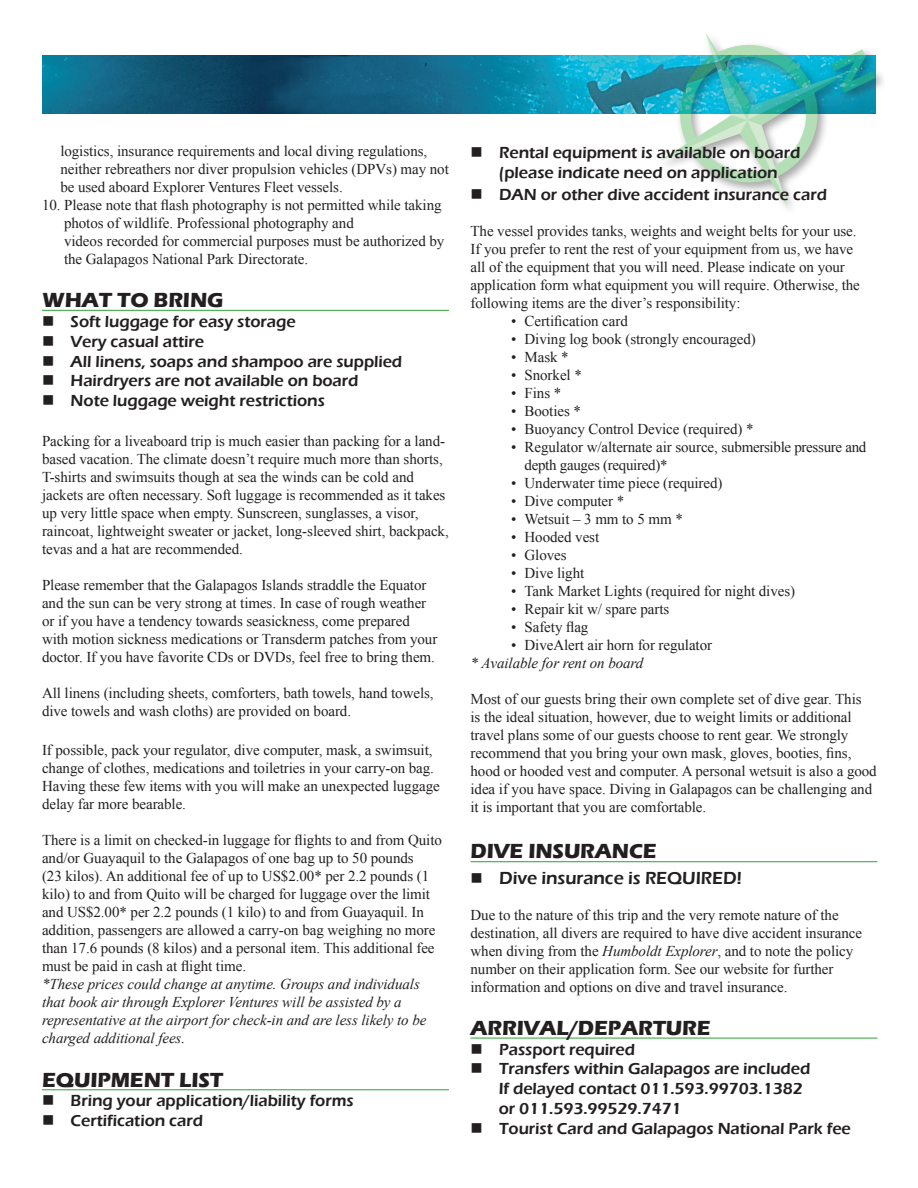
<style>
.page{position:relative;width:918px;height:1188px;background:#fff}
.page>*{position:absolute;margin:0;border:0;box-sizing:border-box;transform-origin:0 0}
.t1{font:700 21px "Eras ITC";letter-spacing:-.005em;color:#231f20}
.t2{font:600 18px "Eras ITC";letter-spacing:-.005em;color:#231f20}
.t3{font:600 16.5px/19.8px "Eras ITC";letter-spacing:-.005em;color:#231f20;text-align:center}
.t4{font:15px/18px "Times New Roman";letter-spacing:-.005em;color:#231f20}
.t5{font:italic 15px/18px "Times New Roman";letter-spacing:-.005em;color:#231f20}
.s1{font-style:italic}
</style>
<div class="page">
<img style="left:42px;top:55px;width:613px;height:59px">
<svg style="left:655px;top:55px;width:228px;height:154px"></svg>
<hr style="left:42px;top:310px;width:407px;height:1px;background:#40ae49">
<hr style="left:42px;top:1089px;width:407px;height:1px;background:#40ae49">
<hr style="left:471px;top:861px;width:407px;height:1px;background:#40ae49">
<hr style="left:471px;top:1038px;width:407px;height:1px;background:#40ae49">
<svg style="left:660px;top:34px;width:216px;height:172px"></svg>
<p class="t4" style="left:60px;top:142px;width:390px">logistics, insurance requirements and local diving regulations, neither rebreathers nor diver propulsion vehicles (DPVs) may not be used aboard Explorer Ventures Fleet vessels.</p>
<p class="t4" style="left:64px;top:196px;width:382px;text-indent:-22px">10. Please note that flash photography is not permitted while taking photos of wildlife. Professional photography and<br>videos recorded for commercial purposes must be authorized by the Galapagos National Park Directorate.</p>
<p class="t1" style="left:42px;top:288px;width:183px">WHAT TO BRING</p>
<p class="t3" style="left:42px;top:312px;width:255px">■ Soft luggage for easy storage</p>
<p class="t3" style="left:42px;top:331px;width:164px">■ Very casual attire</p>
<p class="t3" style="left:42px;top:351px;width:362px">■ All linens, soaps and shampoo are supplied</p>
<p class="t3" style="left:42px;top:371px;width:318px">■ Hairdryers are not available on board</p>
<p class="t3" style="left:42px;top:391px;width:285px">■ Note luggage weight restrictions</p>
<p class="t4" style="left:42px;top:431px;width:408px">Packing for a liveaboard trip is much easier than packing for a land&shy;based vacation. The climate doesn’t require much more than shorts, T-shirts and swimsuits though at sea the winds can be cold and jackets are often necessary. Soft luggage is recommended as it takes up very little space when empty. Sunscreen, sunglasses, a visor, raincoat, lightweight sweater or jacket, long-sleeved shirt, backpack, tevas and a hat are recommended.</p>
<p class="t4" style="left:42px;top:575px;width:397px">Please remember that the Galapagos Islands straddle the Equator and the sun can be very strong at times. In case of rough weather or if you have a tendency towards seasickness, come prepared with motion sickness medications or Transderm patches from your doctor. If you have favorite CDs or DVDs, feel free to bring them.</p>
<p class="t4" style="left:42px;top:683px;width:393px">All linens (including sheets, comforters, bath towels, hand towels, dive towels and wash cloths) are provided on board.</p>
<p class="t4" style="left:42px;top:741px;width:399px">If possible, pack your regulator, dive computer, mask, a swimsuit, change of clothes, medications and toiletries in your carry-on bag.<br>Having these few items with you will make an unexpected luggage delay far more bearable.</p>
<p class="t4" style="left:42px;top:831px;width:402px">There is a limit on checked-in luggage for flights to and from Quito and/or Guayaquil to the Galapagos of one bag up to 50 pounds<br>(23 kilos). An additional fee of up to US$2.00* per 2.2 pounds (1 kilo) to and from Quito will be charged for luggage over the limit and US$2.00* per 2.2 pounds (1 kilo) to and from Guayaquil. In addition, passengers are allowed a carry-on bag weighing no more than 17.6 pounds (8 kilos) and a personal item. This additional fee must be paid in cash at flight time.</p>
<p class="t5" style="left:42px;top:975px;width:386px">*These prices could change at anytime. Groups and individuals that book air through Explorer Ventures will be assisted by a representative at the airport for check-in and are less likely to be charged additional fees.</p>
<p class="t1" style="left:42px;top:1067px;width:183px">EQUIPMENT LIST</p>
<p class="t3" style="left:42px;top:1091px;width:313px">■ Bring your application/liability forms</p>
<p class="t3" style="left:42px;top:1111px;width:163px">■ Certification card</p>
<p class="t3" style="left:471px;top:143px;width:331px">■ Rental equipment is available on board (please indicate need on application</p>
<p class="t3" style="left:471px;top:184px;width:358px">■ DAN or other dive accident insurance card</p>
<p class="t4" style="left:471px;top:221px;width:391px">The vessel provides tanks, weights and weight belts for your use.<br>If you prefer to rent the rest of your equipment from us, we have all of the equipment that you will need. Please indicate on your application form what equipment you will require. Otherwise, the following items are the diver’s responsibility:</p>
<p class="t4" style="left:511px;top:311px;width:118px">• Certification card</p>
<p class="t4" style="left:511px;top:329px;width:246px">• Diving log book (strongly encouraged)</p>
<p class="t4" style="left:511px;top:347px;width:59px">• Mask *</p>
<p class="t4" style="left:511px;top:365px;width:72px">• Snorkel *</p>
<p class="t4" style="left:511px;top:383px;width:52px">• Fins *</p>
<p class="t4" style="left:511px;top:401px;width:71px">• Booties *</p>
<p class="t4" style="left:511px;top:419px;width:244px">• Buoyancy Control Device (required) *</p>
<p class="t4" style="left:525px;top:437px;width:343px;text-indent:-14px">• Regulator w/alternate air source, submersible pressure and depth gauges (required)*</p>
<p class="t4" style="left:511px;top:473px;width:213px">• Underwater time piece (required)</p>
<p class="t4" style="left:511px;top:491px;width:115px">• Dive computer *</p>
<p class="t4" style="left:511px;top:509px;width:173px">• Wetsuit – 3 mm to 5 mm *</p>
<p class="t4" style="left:511px;top:527px;width:90px">• Hooded vest</p>
<p class="t4" style="left:511px;top:545px;width:57px">• Gloves</p>
<p class="t4" style="left:511px;top:563px;width:75px">• Dive light</p>
<p class="t4" style="left:511px;top:581px;width:286px">• Tank Market Lights (required for night dives)</p>
<p class="t4" style="left:511px;top:599px;width:160px">• Repair kit w/ spare parts</p>
<p class="t4" style="left:511px;top:617px;width:79px">• Safety flag</p>
<p class="t4" style="left:511px;top:635px;width:203px">• DiveAlert air horn for regulator</p>
<p class="t5" style="left:471px;top:653px;width:174px">* Available for rent on board</p>
<p class="t4" style="left:471px;top:689px;width:408px">Most of our guests bring their own complete set of dive gear. This<br>is the ideal situation, however, due to weight limits or additional travel plans some of our guests choose to rent gear. We strongly recommend that you bring your own mask, gloves, booties, fins, hood or hooded vest and computer. A personal wetsuit is also a good idea if you have space. Diving in Galapagos can be challenging and it is important that you are comfortable.</p>
<p class="t1" style="left:471px;top:839px;width:188px">DIVE INSURANCE</p>
<p class="t2" style="left:471px;top:867px;width:273px">■ Dive insurance is REQUIRED!</p>
<p class="t4" style="left:471px;top:905px;width:393px">Due to the nature of this trip and the very remote nature of the destination, all divers are required to have dive accident insurance when diving from the <span class="s1">Humboldt Explorer</span>, and to note the policy number on their application form. See our website for further information and options on dive and travel insurance.</p>
<p class="t1" style="left:471px;top:1016px;width:242px">ARRIVAL/DEPARTURE</p>
<p class="t3" style="left:471px;top:1039px;width:166px">■ Passport required</p>
<p class="t3" style="left:499px;top:1059px;width:313px;text-align:left;text-indent:-28px">■ Transfers within Galapagos are included<br>If delayed contact 011.593.99703.1382 or 011.593.99529.7471</p>
<p class="t3" style="left:471px;top:1119px;width:382px">■ Tourist Card and Galapagos National Park fee</p>
</div>
